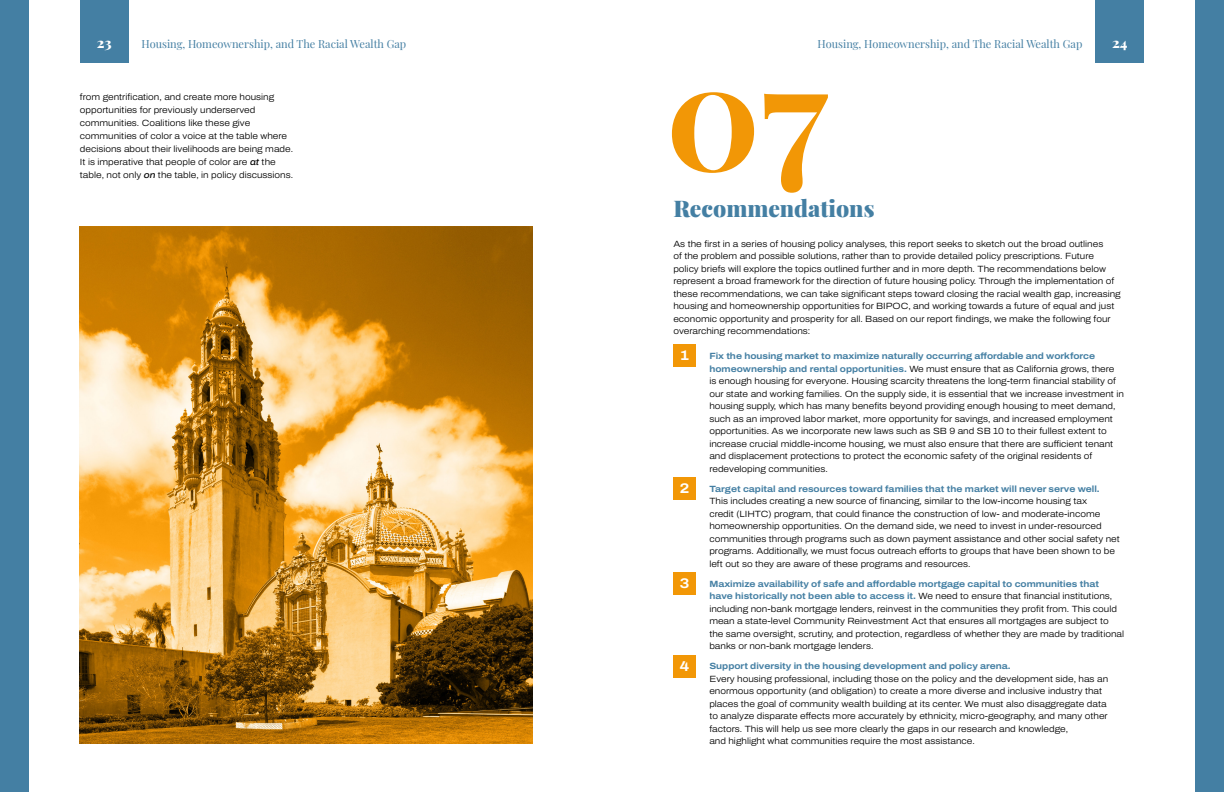
<style>
.page{position:relative;width:1224px;height:792px;background:#fff}
.page>*{position:absolute;margin:0;border:0;box-sizing:border-box;transform-origin:0 0}
.t1{font:700 148px "Playfair Display";color:#f29706}
.t2{font:900 23px "Playfair Display";color:#447fa3}
.t3{font:900 14px "Playfair Display";color:#fff}
.t4{font:700 14px "Archivo Semi Expanded";color:#fff}
.t5{font:11px "Playfair Display";color:#447fa3}
.t6{font:300 9px/12.5px "Archivo Semi Expanded";color:#000}
.t7{font:700 9px "Archivo Semi Expanded";color:#447fa3}
.s1{font-weight:500;font-style:italic}
.s2{font-weight:700;color:#447fa3}
</style>
<div class="page">
<div style="left:80px;top:0;width:48px;height:63px;background:#447fa3"></div>
<div style="left:1096px;top:0;width:48px;height:63px;background:#447fa3"></div>
<div style="left:0;top:0;width:29px;height:792px;background:#447fa3"></div>
<div style="left:1195px;top:0;width:29px;height:792px;background:#447fa3"></div>
<div style="left:673px;top:345px;width:23px;height:22px;background:#f29706"></div>
<div style="left:673px;top:477px;width:23px;height:23px;background:#f29706"></div>
<div style="left:673px;top:572px;width:23px;height:23px;background:#f29706"></div>
<div style="left:673px;top:655px;width:23px;height:22px;background:#f29706"></div>
<img style="left:80px;top:227px;width:452px;height:517px">
<h3 class="t3" style="left:97px;top:32px;width:16px">23</h3>
<p class="t5" style="left:142px;top:35px;width:266px">Housing, Homeownership, and The Racial Wealth Gap</p>
<p class="t5" style="left:818px;top:35px;width:266px">Housing, Homeownership, and The Racial Wealth Gap</p>
<h3 class="t3" style="left:1112px;top:32px;width:17px">24</h3>
<p class="t6" style="left:80px;top:91px;width:215px;line-height:13px">from gentrification, and create more housing opportunities for previously underserved communities. Coalitions like these give communities of color a voice at the table where decisions about their livelihoods are being made.<br>It is imperative that people of color are <span class="s1">at</span> the table, not only <span class="s1">on</span> the table, in policy discussions.</p>
<h1 class="t1" style="left:665px;top:-1px;width:164px">07</h1>
<h2 class="t2" style="left:673px;top:190px;width:203px">Recommendations</h2>
<p class="t6" style="left:673px;top:237px;width:449px">As the first in a series of housing policy analyses, this report seeks to sketch out the broad outlines<br>of the problem and possible solutions, rather than to provide detailed policy prescriptions. Future policy briefs will explore the topics outlined further and in more depth. The recommendations below represent a broad framework for the direction of future housing policy. Through the implementation of these recommendations, we can take significant steps toward closing the racial wealth gap, increasing housing and homeownership opportunities for BIPOC, and working towards a future of equal and just economic opportunity and prosperity for all. Based on our report findings, we make the following four overarching recommendations:</p>
<p class="t6" style="left:709px;top:350px;width:416px"><span class="s2">Fix the housing market to maximize naturally occurring affordable and workforce homeownership and rental opportunities.</span> We must ensure that as California grows, there<br>is enough housing for everyone. Housing scarcity threatens the long-term financial stability of our state and working families. On the supply side, it is essential that we increase investment in housing supply, which has many benefits beyond providing enough housing to meet demand, such as an improved labor market, more opportunity for savings, and increased employment opportunities. As we incorporate new laws such as SB 9 and SB 10 to their fullest extent to increase crucial middle-income housing, we must also ensure that there are sufficient tenant and displacement protections to protect the economic safety of the original residents of redeveloping communities.</p>
<p class="t7" style="left:709px;top:482px;width:392px">Target capital and resources toward families that the market will never serve well.</p>
<p class="t6" style="left:709px;top:495px;width:412px">This includes creating a new source of financing, similar to the low-income housing tax<br>credit (LIHTC) program, that could finance the construction of low- and moderate-income homeownership opportunities. On the demand side, we need to invest in under-resourced communities through programs such as down payment assistance and other social safety net programs. Additionally, we must focus outreach efforts to groups that have been shown to be left out so they are aware of these programs and resources.</p>
<p class="t6" style="left:709px;top:577px;width:416px"><span class="s2">Maximize availability of safe and affordable mortgage capital to communities that have historically not been able to access it.</span> We need to ensure that financial institutions, including non-bank mortgage lenders, reinvest in the communities they profit from. This could mean a state-level Community Reinvestment Act that ensures all mortgages are subject to the same oversight, scrutiny, and protection, regardless of whether they are made by traditional banks or non-bank mortgage lenders.</p>
<p class="t7" style="left:709px;top:659px;width:303px">Support diversity in the housing development and policy arena.</p>
<p class="t6" style="left:709px;top:672px;width:400px">Every housing professional, including those on the policy and the development side, has an enormous opportunity (and obligation) to create a more diverse and inclusive industry that places the goal of community wealth building at its center. We must also disaggregate data to analyze disparate effects more accurately by ethnicity, micro-geography, and many other factors. This will help us see more clearly the gaps in our research and knowledge,<br>and highlight what communities require the most assistance.</p>
<h3 class="t4" style="left:680px;top:345px;width:10px">1</h3>
<h3 class="t4" style="left:680px;top:478px;width:11px">2</h3>
<h3 class="t4" style="left:680px;top:573px;width:11px">3</h3>
<h3 class="t4" style="left:680px;top:656px;width:11px">4</h3>
</div>
